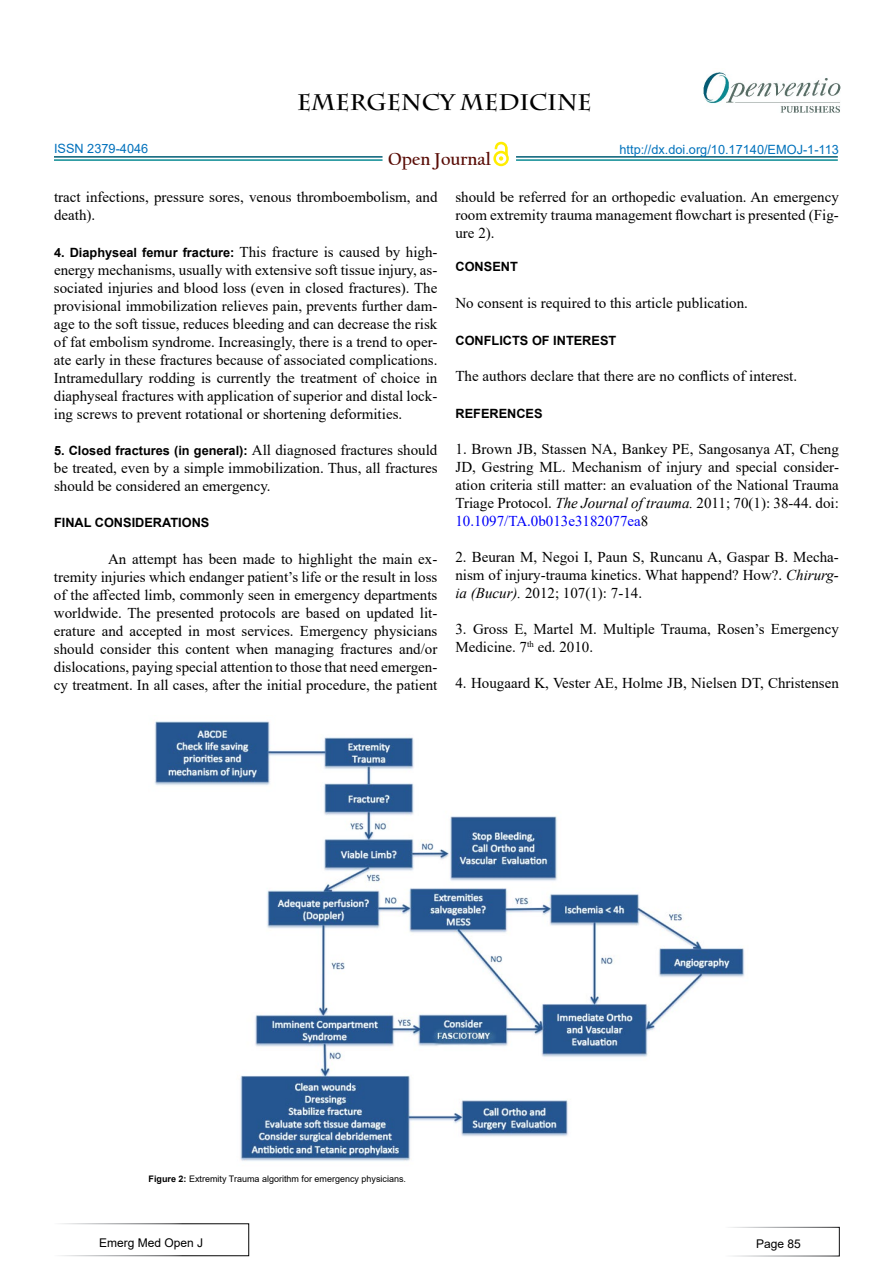
<style>
.page{position:relative;width:893px;height:1263px;background:#fff}
.page>*{position:absolute;margin:0;border:0;box-sizing:border-box;transform-origin:0 0}
.t1{font:700 22.5px "Charlemagne Std";color:#000}
.t2{font:700 18.15px "Californian FB";color:#580b05}
.t3{font:15px/18px "Times New Roman";color:#000;text-align:justify}
.t4{font:700 12.75px "Arial";color:#000}
.t5{font:12.75px "Arial";color:#0072bc}
.t6{font:12.75px "Arial";color:#0071bc}
.t7{font:12px "Arial";color:#000}
.t8{font:9px "Arial";color:#000}
.s1{font-family:"Arial";font-weight:700;font-size:12.75px}
.s2{font-family:"Times New Roman";font-weight:400;font-size:15px}
.s3{font-style:italic}
.s4{color:#0000fa}
.s5{font-weight:700}
</style>
<div class="page">
<hr style="left:54px;top:156px;width:328px;height:2px;background:#015d75">
<hr style="left:54px;top:159px;width:328px;height:2px;background:#0a8b93">
<hr style="left:516px;top:156px;width:322px;height:2px;background:#015d75">
<hr style="left:516px;top:159px;width:322px;height:2px;background:#0a8b93">
<svg style="left:493px;top:151px;width:16px;height:15px"></svg>
<div style="left:496px;top:153px;width:10px;height:11px;background:#fff;border-radius:50%"></div>
<svg style="left:495px;top:141px;width:13px;height:20px"></svg>
<div style="left:53px;top:1223px;width:196px;height:33px;border:1px solid #fff"></div>
<div style="left:724px;top:1227px;width:116px;height:29px;border:1px solid #fff"></div>
<img style="left:703px;top:72px;width:138px;height:41px">
<img style="left:154px;top:721px;width:591px;height:440px">
<h1 class="t1" style="left:297px;top:89px;width:296px">EMERGENCY MEDICINE</h1>
<p class="t2" style="left:388px;top:148px;width:104px">Open Journal</p>
<p class="t6" style="left:54px;top:140px;width:96px">ISSN 2379-4046</p>
<p class="t3" style="left:54px;top:188px;width:385px">tract infections, pressure sores, venous thromboembolism, and death).</p>
<p class="t3" style="left:54px;top:242px;width:385px"><span class="s1">4. Diaphyseal femur fracture:</span> This fracture is caused by high&shy;energy mechanisms, usually with extensive soft tissue injury, as&shy;sociated injuries and blood loss (even in closed fractures). The provisional immobilization relieves pain, prevents further dam&shy;age to the soft tissue, reduces bleeding and can decrease the risk of fat embolism syndrome. Increasingly, there is a trend to oper&shy;ate early in these fractures because of associated complications.<br>Intramedullary rodding is currently the treatment of choice in diaphyseal fractures with application of superior and distal lock&shy;ing screws to prevent rotational or shortening deformities.</p>
<p class="t4" style="left:54px;top:441px;width:385px">5. Closed fractures (in general): <span class="s2">All diagnosed fractures should</span></p>
<p class="t3" style="left:54px;top:458px;width:385px">be treated, even by a simple immobilization. Thus, all fractures should be considered an emergency.</p>
<p class="t4" style="left:54px;top:514px;width:157px">FINAL CONSIDERATIONS</p>
<p class="t3" style="left:54px;top:550px;width:385px;text-indent:54px">An attempt has been made to highlight the main ex&shy;tremity injuries which endanger patient’s life or the result in loss of the affected limb, commonly seen in emergency departments worldwide. The presented protocols are based on updated lit&shy;erature and accepted in most services. Emergency physicians should consider this content when managing fractures and/or dislocations, paying special attention to those that need emergen&shy;cy treatment. In all cases, after the initial procedure, the patient</p>
<p class="t5" style="left:619px;top:140px;width:221px">http://dx.doi.org/10.17140/EMOJ-1-113</p>
<p class="t3" style="left:455px;top:188px;width:385px">should be referred for an orthopedic evaluation. An emergency room extremity trauma management flowchart is presented (Fig&shy;ure 2).</p>
<p class="t4" style="left:455px;top:258px;width:64px">CONSENT</p>
<p class="t3" style="left:455px;top:293px;width:294px">No consent is required to this article publication.</p>
<p class="t4" style="left:455px;top:331px;width:162px">CONFLICTS OF INTEREST</p>
<p class="t3" style="left:455px;top:367px;width:343px">The authors declare that there are no conflicts of interest.</p>
<p class="t4" style="left:455px;top:404px;width:89px">REFERENCES</p>
<p class="t3" style="left:455px;top:439px;width:385px">1. Brown JB, Stassen NA, Bankey PE, Sangosanya AT, Cheng JD, Gestring ML. Mechanism of injury and special consider&shy;ation criteria still matter: an evaluation of the National Trauma Triage Protocol. <span class="s3">The Journal of trauma.</span> 2011; 70(1): 38-44. doi:<br><span class="s4">10.1097/TA.0b013e3182077ea</span>8</p>
<p class="t3" style="left:455px;top:547px;width:385px">2. Beuran M, Negoi I, Paun S, Runcanu A, Gaspar B. Mecha&shy;nism of injury-trauma kinetics. What happend? How?. <span class="s3">Chirurg&shy;ia (Bucur).</span> 2012; 107(1): 7-14.</p>
<p class="t3" style="left:455px;top:619px;width:385px">3. Gross E, Martel M. Multiple Trauma, Rosen’s Emergency<br>Medicine. 7<sup>th</sup> ed. 2010.</p>
<p class="t3" style="left:455px;top:673px;width:385px">4. Hougaard K, Vester AE, Holme JB, Nielsen DT, Christensen</p>
<p class="t8" style="left:148px;top:1172px;width:259px"><span class="s5">Figure 2:</span> Extremity Trauma algorithm for emergency physicians.</p>
<p class="t7" style="left:99px;top:1235px;width:106px">Emerg Med Open J</p>
<p class="t7" style="left:756px;top:1235px;width:46px">Page 85</p>
</div>
